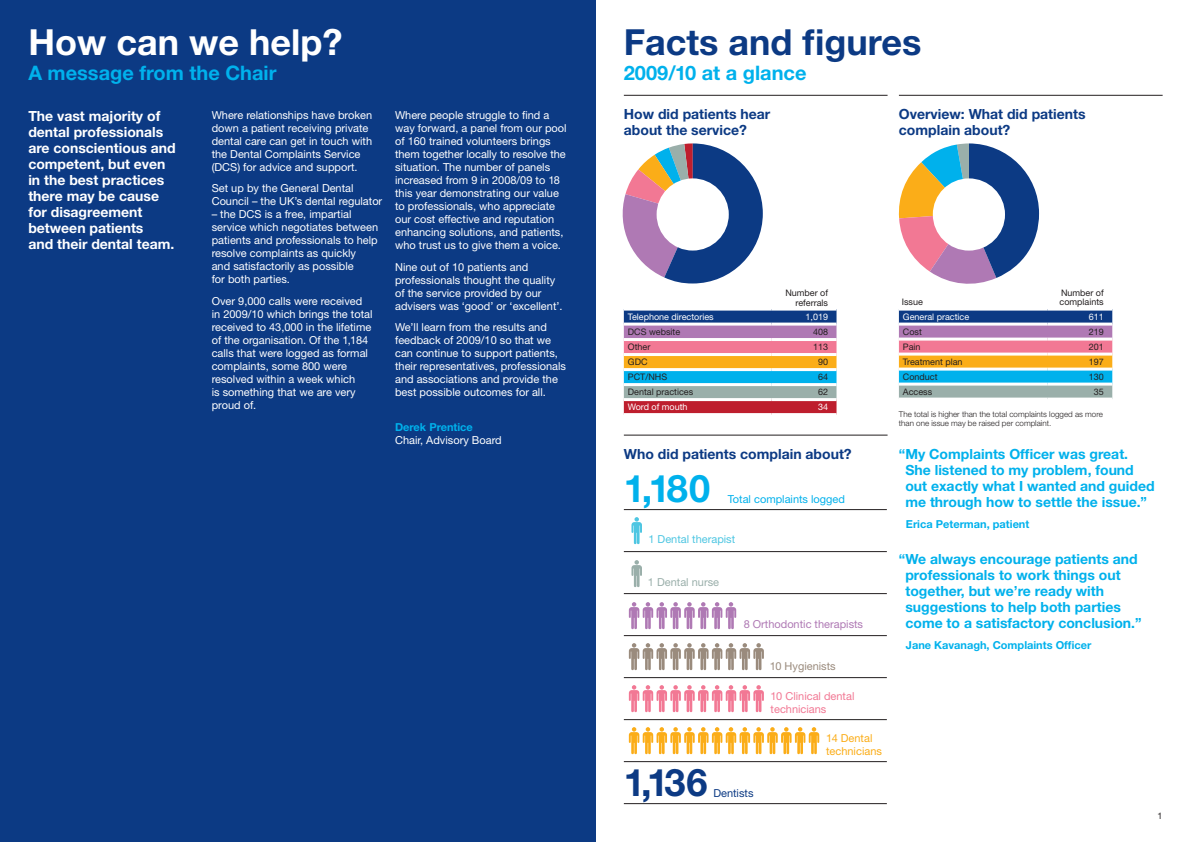
<style>
.page{position:relative;width:1191px;height:842px;background:#fff}
.page>*{position:absolute;margin:0;border:0;box-sizing:border-box;transform-origin:0 0}
.t1{font:700 38px "Helvetica Neue LT Std";color:#00b1ec}
.t2{font:700 38px "Helvetica Neue LT Std";color:#0c3a84}
.t3{font:700 36px "Helvetica Neue LT Std";color:#0c3a84}
.t4{font:700 36px "Helvetica Neue LT Std";color:#fff}
.t5{font:700 20px "Helvetica Neue LT Std";color:#00b1ec}
.t6{font:700 14px/16px "Helvetica Neue LT Std";color:#00b1ec}
.t7{font:700 14px/16px "Helvetica Neue LT Std";color:#fff}
.t8{font:700 14px/16px "Helvetica Neue LT Std";color:#0c3a84}
.t9{font:11px/13px "Helvetica Neue LT Std";color:#fff}
.t10{font:700 11px "Helvetica Neue LT Std";color:#00b1ec}
.t11{font:11px/13px "Helvetica Neue LT Std";color:#f27894}
.t12{font:11px "Helvetica Neue LT Std";color:#af79b4}
.t13{font:11px "Helvetica Neue LT Std";color:#00b1ec}
.t14{font:11px/13px "Helvetica Neue LT Std";color:#fbad18}
.t15{font:11px "Helvetica Neue LT Std";color:#4ec6e2}
.t16{font:11px "Helvetica Neue LT Std";color:#9aafaa}
.t17{font:11px "Helvetica Neue LT Std";color:#9a8b7d}
.t18{font:11px "Helvetica Neue LT Std";color:#0c3a84}
.t19{font:9px/9px "Helvetica Neue LT Std";color:#231f20}
.t20{font:9px "Helvetica Neue LT Std";color:#fff}
.t21{font:300 8px/9px "Helvetica Neue LT Std";color:#231f20}
</style>
<div class="page">
<div style="left:0;top:0;width:595px;height:842px;background:#0c3a84"></div>
<hr style="left:899px;top:95px;width:263px;height:1px;background:#231f20">
<hr style="left:624px;top:95px;width:263px;height:1px;background:#231f20">
<svg style="left:899px;top:143px;width:140px;height:141px"></svg>
<div style="left:932px;top:178px;width:73px;height:73px;background:#fff;border-radius:50%"></div>
<svg style="left:622px;top:143px;width:141px;height:140px"></svg>
<div style="left:656px;top:178px;width:73px;height:73px;background:#fff;border-radius:50%"></div>
<svg style="left:899px;top:311px;width:213px;height:87px;background:#8e8d97"></svg>
<hr style="left:899px;top:323px;width:148px;height:3px;background:#fff">
<hr style="left:1047px;top:323px;width:65px;height:3px;background:#fff">
<hr style="left:899px;top:338px;width:148px;height:3px;background:#fff">
<hr style="left:1047px;top:338px;width:65px;height:3px;background:#fff">
<hr style="left:899px;top:353px;width:148px;height:3px;background:#fff">
<hr style="left:1047px;top:353px;width:65px;height:3px;background:#fff">
<hr style="left:899px;top:368px;width:148px;height:3px;background:#fff">
<hr style="left:1047px;top:368px;width:65px;height:3px;background:#fff">
<hr style="left:899px;top:383px;width:148px;height:3px;background:#fff">
<hr style="left:1047px;top:383px;width:65px;height:3px;background:#fff">
<svg style="left:624px;top:311px;width:212px;height:102px;background:#937b86"></svg>
<hr style="left:624px;top:323px;width:147px;height:3px;background:#fff">
<hr style="left:771px;top:323px;width:65px;height:3px;background:#fff">
<hr style="left:624px;top:338px;width:147px;height:3px;background:#fff">
<hr style="left:771px;top:338px;width:65px;height:3px;background:#fff">
<hr style="left:624px;top:353px;width:147px;height:3px;background:#fff">
<hr style="left:771px;top:353px;width:65px;height:3px;background:#fff">
<hr style="left:624px;top:368px;width:147px;height:3px;background:#fff">
<hr style="left:771px;top:368px;width:65px;height:3px;background:#fff">
<hr style="left:624px;top:383px;width:147px;height:3px;background:#fff">
<hr style="left:771px;top:383px;width:65px;height:3px;background:#fff">
<hr style="left:624px;top:398px;width:147px;height:3px;background:#fff">
<hr style="left:771px;top:398px;width:65px;height:3px;background:#fff">
<hr style="left:624px;top:435px;width:263px;height:1px;background:#231f20">
<hr style="left:624px;top:509px;width:263px;height:1px;background:#231f20">
<hr style="left:624px;top:551px;width:263px;height:1px;background:#231f20">
<hr style="left:624px;top:593px;width:263px;height:1px;background:#231f20">
<hr style="left:624px;top:635px;width:263px;height:1px;background:#231f20">
<hr style="left:624px;top:677px;width:263px;height:1px;background:#231f20">
<hr style="left:624px;top:719px;width:263px;height:1px;background:#231f20">
<hr style="left:624px;top:761px;width:263px;height:1px;background:#231f20">
<hr style="left:624px;top:803px;width:263px;height:1px;background:#231f20">
<svg style="left:631px;top:517px;width:11px;height:28px"></svg>
<svg style="left:631px;top:560px;width:11px;height:27px"></svg>
<svg style="left:629px;top:602px;width:107px;height:28px"></svg>
<svg style="left:629px;top:643px;width:135px;height:28px"></svg>
<svg style="left:629px;top:685px;width:135px;height:28px"></svg>
<svg style="left:629px;top:727px;width:190px;height:28px"></svg>
<h2 class="t4" style="left:28px;top:20px;width:315px">How can we help?</h2>
<h3 class="t5" style="left:28px;top:61px;width:250px">A message from the Chair</h3>
<p class="t7" style="left:28px;top:108px;width:149px">The vast majority of dental professionals are conscientious and competent, but even in the best practices there may be cause for disagreement between patients<br>and their dental team.</p>
<p class="t9" style="left:212px;top:108px;width:162px">Where relationships have broken down a patient receiving private dental care can get in touch with the Dental Complaints Service (DCS) for advice and support.</p>
<p class="t9" style="left:212px;top:182px;width:172px">Set up by the General Dental<br>Council – the UK’s dental regulator</p>
<p class="t9" style="left:212px;top:208px;width:168px">– the DCS is a free, impartial service which negotiates between patients and professionals to help resolve complaints as quickly<br>and satisfactorily as possible<br>for both parties.</p>
<p class="t9" style="left:212px;top:294px;width:162px">Over 9,000 calls were received in 2009/10 which brings the total received to 43,000 in the lifetime of the organisation. Of the 1,184 calls that were logged as formal complaints, some 800 were resolved within a week which<br>is something that we are very proud of.</p>
<p class="t9" style="left:395px;top:108px;width:173px">Where people struggle to find a way forward, a panel from our pool of 160 trained volunteers brings them together locally to resolve the situation. The number of panels increased from 9 in 2008/09 to 18 this year demonstrating our value to professionals, who appreciate our cost effective and reputation enhancing solutions, and patients, who trust us to give them a voice.</p>
<p class="t9" style="left:395px;top:260px;width:169px">Nine out of 10 patients and professionals thought the quality of the service provided by our advisers was ‘good’ or ‘excellent’.</p>
<p class="t9" style="left:395px;top:320px;width:172px">We’ll learn from the results and feedback of 2009/10 so that we can continue to support patients, their representatives, professionals and associations and provide the best possible outcomes for all.</p>
<p class="t10" style="left:395px;top:420px;width:79px">Derek Prentice</p>
<p class="t9" style="left:395px;top:433px;width:108px">Chair, Advisory Board</p>
<h2 class="t3" style="left:624px;top:20px;width:299px">Facts and figures</h2>
<h3 class="t5" style="left:624px;top:61px;width:184px">2009/10 at a glance</h3>
<p class="t8" style="left:899px;top:106px;width:188px">Overview: What did patients complain about?</p>
<p class="t8" style="left:624px;top:106px;width:148px">How did patients hear about the service?</p>
<p class="t19" style="left:785px;top:288px;width:44px;line-height:10px;text-align:right">Number of referrals</p>
<p class="t20" style="left:628px;top:311px;width:87px">Telephone directories</p>
<p class="t20" style="left:805px;top:311px;width:24px">1,019</p>
<p class="t19" style="left:628px;top:327px;width:54px">DCS website</p>
<p class="t19" style="left:813px;top:327px;width:17px">408</p>
<p class="t19" style="left:628px;top:342px;width:24px">Other</p>
<p class="t19" style="left:813px;top:342px;width:17px">113</p>
<p class="t19" style="left:628px;top:357px;width:21px">GDC</p>
<p class="t19" style="left:818px;top:357px;width:12px">90</p>
<p class="t19" style="left:628px;top:372px;width:41px">PCT/NHS</p>
<p class="t19" style="left:818px;top:372px;width:12px">64</p>
<p class="t19" style="left:628px;top:387px;width:67px">Dental practices</p>
<p class="t19" style="left:818px;top:387px;width:12px">62</p>
<p class="t20" style="left:628px;top:401px;width:61px">Word of mouth</p>
<p class="t20" style="left:818px;top:401px;width:12px">34</p>
<p class="t8" style="left:624px;top:445px;width:229px">Who did patients complain about?</p>
<h1 class="t1" style="left:624px;top:465px;width:88px">1,180</h1>
<p class="t13" style="left:728px;top:493px;width:119px">Total complaints logged</p>
<p class="t15" style="left:648px;top:533px;width:88px">1 Dental therapist</p>
<p class="t16" style="left:648px;top:576px;width:73px">1 Dental nurse</p>
<p class="t12" style="left:743px;top:617px;width:121px">8 Orthodontic therapists</p>
<p class="t17" style="left:770px;top:660px;width:67px">10 Hygienists</p>
<p class="t11" style="left:770px;top:689px;width:85px">10 Clinical dental technicians</p>
<p class="t14" style="left:826px;top:731px;width:57px">14 Dental technicians</p>
<h1 class="t2" style="left:624px;top:759px;width:85px">1,136</h1>
<p class="t18" style="left:713px;top:787px;width:42px">Dentists</p>
<p class="t19" style="left:901px;top:297px;width:23px">Issue</p>
<p class="t19" style="left:1059px;top:288px;width:46px">Number of complaints</p>
<p class="t20" style="left:903px;top:311px;width:68px">General practice</p>
<p class="t20" style="left:1088px;top:311px;width:17px">611</p>
<p class="t19" style="left:903px;top:327px;width:20px">Cost</p>
<p class="t19" style="left:1088px;top:327px;width:17px">219</p>
<p class="t19" style="left:903px;top:342px;width:19px">Pain</p>
<p class="t19" style="left:1088px;top:342px;width:17px">201</p>
<p class="t19" style="left:903px;top:357px;width:61px">Treatment plan</p>
<p class="t19" style="left:1088px;top:357px;width:17px">197</p>
<p class="t19" style="left:903px;top:372px;width:36px">Conduct</p>
<p class="t19" style="left:1088px;top:372px;width:17px">130</p>
<p class="t19" style="left:903px;top:387px;width:31px">Access</p>
<p class="t19" style="left:1093px;top:387px;width:12px">35</p>
<p class="t21" style="left:899px;top:409px;width:205px">The total is higher than the total complaints logged as more than one issue may be raised per complaint.</p>
<p class="t6" style="left:905px;top:445px;width:251px;text-indent:-6px">“My Complaints Officer was great.<br>She listened to my problem, found out exactly what I wanted and guided me through how to settle the issue.”</p>
<p class="t10" style="left:906px;top:517px;width:125px">Erica Peterman, patient</p>
<p class="t6" style="left:905px;top:550px;width:238px;text-indent:-6px">“We always encourage patients and professionals to work things out together, but we’re ready with suggestions to help both parties come to a satisfactory conclusion.”</p>
<p class="t10" style="left:906px;top:638px;width:187px">Jane Kavanagh, Complaints Officer</p>
<p class="t19" style="left:1157px;top:811px;width:7px">1</p>
</div>
